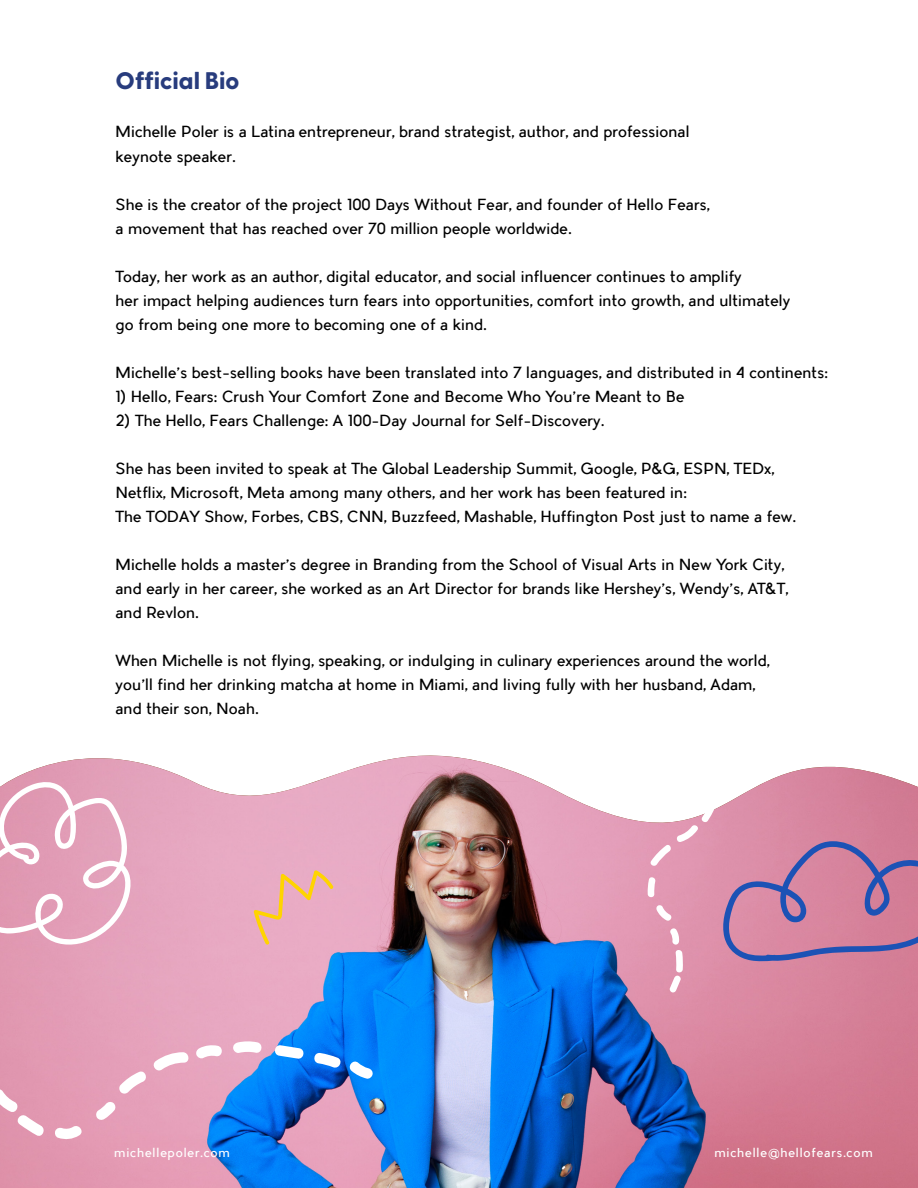
<style>
.page{position:relative;width:918px;height:1188px;background:#fff}
.page>*{position:absolute;margin:0;border:0;box-sizing:border-box;transform-origin:0 0}
.t1{font:800 24px "Greycliff CF";color:#283c7d}
.t2{font:15px/24px "Pier Sans";color:#000}
.t3{font:12px "Pier Sans";letter-spacing:.06em;color:#fff}
</style>
<div class="page">
<img style="left:0;top:755px;width:918px;height:433px">
<svg style="left:648px;top:756px;width:270px;height:237px"></svg>
<svg style="left:253px;top:870px;width:81px;height:76px;background:#ebafae"></svg>
<svg style="left:0;top:781px;width:131px;height:166px"></svg>
<svg style="left:312px;top:1052px;width:61px;height:27px"></svg>
<svg style="left:273px;top:1044px;width:33px;height:16px"></svg>
<svg style="left:233px;top:1041px;width:31px;height:13px"></svg>
<svg style="left:119px;top:1045px;width:105px;height:49px"></svg>
<svg style="left:96px;top:1101px;width:20px;height:19px"></svg>
<svg style="left:54px;top:1123px;width:31px;height:17px"></svg>
<svg style="left:0;top:1086px;width:47px;height:53px"></svg>
<p class="t1" style="left:116px;top:66px;width:125px">Official Bio</p>
<p class="t2" style="left:116px;top:119px;width:576px;line-height:24.9px">Michelle Poler is a Latina entrepreneur, brand strategist, author, and professional keynote speaker.</p>
<p class="t2" style="left:116px;top:192px;width:596px">She is the creator of the project 100 Days Without Fear, and founder of Hello Fears, a movement that has reached over 70 million people worldwide.</p>
<p class="t2" style="left:116px;top:264px;width:676px">Today, her work as an author, digital educator, and social influencer continues to amplify<br>her impact helping audiences turn fears into opportunities, comfort into growth, and ultimately go from being one more to becoming one of a kind.</p>
<p class="t2" style="left:116px;top:360px;width:714px">Michelle’s best-selling books have been translated into 7 languages, and distributed in 4 continents:</p>
<p class="t2" style="left:116px;top:384px;width:571px">1) Hello, Fears: Crush Your Comfort Zone and Become Who You’re Meant to Be</p>
<p class="t2" style="left:116px;top:408px;width:490px">2) The Hello, Fears Challenge: A 100-Day Journal for Self-Discovery.</p>
<p class="t2" style="left:116px;top:456px;width:682px">She has been invited to speak at The Global Leadership Summit, Google, P&amp;G, ESPN, TEDx,<br>Netflix, Microsoft, Meta among many others, and her work has been featured in:<br>The TODAY Show, Forbes, CBS, CNN, Buzzfeed, Mashable, Huffington Post just to name a few.</p>
<p class="t2" style="left:116px;top:552px;width:674px">Michelle holds a master’s degree in Branding from the School of Visual Arts in New York City, and early in her career, she worked as an Art Director for brands like Hershey’s, Wendy’s, AT&amp;T, and Revlon.</p>
<p class="t2" style="left:116px;top:648px;width:656px">When Michelle is not flying, speaking, or indulging in culinary experiences around the world, you’ll find her drinking matcha at home in Miami, and living fully with her husband, Adam, and their son, Noah.</p>
<p class="t3" style="left:114px;top:1145px;width:117px">michellepoler.com</p>
<p class="t3" style="left:714px;top:1145px;width:160px">michelle@hellofears.com</p>
</div>
